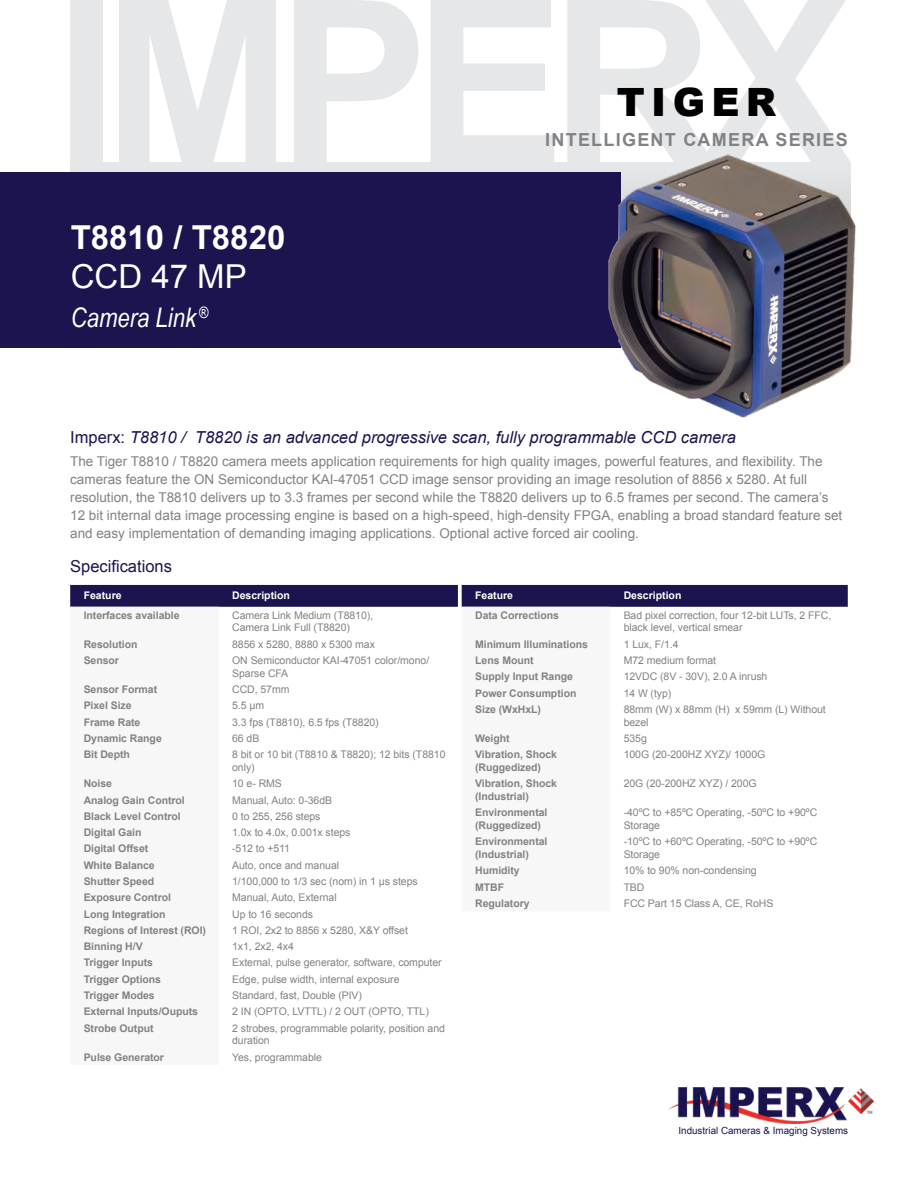
<style>
.page{position:relative;width:918px;height:1188px;background:#fff}
.page>*{position:absolute;margin:0;border:0;box-sizing:border-box;transform-origin:0 0}
.t1{font:900 39px "Arial";letter-spacing:.16em;color:#000}
.t2{font:700 33px "Arial";color:#fff}
.t3{font:33px "Arial";color:#fff}
.t4{font:italic 27px "Arial Narrow";color:#fff}
.t5{font:700 18px "Arial";letter-spacing:.07em;color:#808285}
.t6{font:italic 16.5px "Arial";color:#1b144f}
.t7{font:16.5px "Arial";color:#1b144f}
.t8{font:13.5px/18px "Arial";color:#808285}
.t9{font:10.5px/12.8px "Arial";letter-spacing:-.005em;color:#808285}
.t10{font:700 10.5px/12.8px "Arial";letter-spacing:-.005em;color:#808285}
.t11{font:700 10.5px "Arial";color:#fff}
.t12{font:9.75px "Arial";color:#1b144f}
.s1{font-style:normal}
</style>
<div class="page">
<svg style="left:70px;top:0;width:776px;height:162px;fill:#e6e7e8"></svg>
<img style="left:668px;top:1087px;width:207px;height:38px">
<div style="left:70px;top:162px;width:780px;height:146px;background:#e6e7e8"></div>
<div style="left:0;top:172px;width:621px;height:176px;background:#1b144f"></div>
<div style="left:70px;top:585px;width:778px;height:22px;background:#1b144f"></div>
<img style="left:584px;top:150px;width:272px;height:268px">
<h2 class="t2" style="left:71px;top:215px;width:216px">T8810 / T8820</h2>
<h2 class="t3" style="left:71px;top:255px;width:178px">CCD 47 MP</h2>
<h3 class="t4" style="left:71px;top:299px;width:139px">Camera Link <sup>®</sup></h3>
<h1 class="t1" style="left:617px;top:73px;width:161px">TIGER</h1>
<h3 class="t5" style="left:545px;top:127px;width:304px">INTELLIGENT CAMERA SERIES</h3>
<h3 class="t6" style="left:70px;top:426px;width:667px"><span class="s1">Imperx:</span> T8810 / T8820 is an advanced progressive scan, fully programmable CCD camera</h3>
<p class="t8" style="left:70px;top:453px;width:774px">The Tiger T8810 / T8820 camera meets application requirements for high quality images, powerful features, and flexibility. The cameras feature the ON Semiconductor KAI-47051 CCD image sensor providing an image resolution of 8856 x 5280. At full resolution, the T8810 delivers up to 3.3 frames per second while the T8820 delivers up to 6.5 frames per second. The camera’s 12 bit internal data image processing engine is based on a high-speed, high-density FPGA, enabling a broad standard feature set and easy implementation of demanding imaging applications. Optional active forced air cooling.</p>
<h3 class="t7" style="left:70px;top:555px;width:103px">Specifications</h3>
<p class="t11" style="left:84px;top:589px;width:39px">Feature</p>
<p class="t11" style="left:232px;top:589px;width:59px">Description</p>
<p class="t10" style="left:84px;top:609px;width:97px">Interfaces available</p>
<p class="t9" style="left:232px;top:609px;width:143px">Camera Link Medium (T8810),<br>Camera Link Full (T8820)</p>
<p class="t10" style="left:84px;top:638px;width:55px">Resolution</p>
<p class="t9" style="left:232px;top:638px;width:144px">8856 x 5280, 8880 x 5300 max</p>
<p class="t10" style="left:84px;top:654px;width:37px">Sensor</p>
<p class="t9" style="left:232px;top:654px;width:199px">ON Semiconductor KAI-47051 color/mono/<br>Sparse CFA</p>
<p class="t10" style="left:84px;top:683px;width:75px">Sensor Format</p>
<p class="t9" style="left:232px;top:683px;width:59px">CCD, 57mm</p>
<p class="t10" style="left:84px;top:700px;width:49px">Pixel Size</p>
<p class="t9" style="left:232px;top:699px;width:34px">5.5 μm</p>
<p class="t10" style="left:84px;top:716px;width:58px">Frame Rate</p>
<p class="t9" style="left:232px;top:716px;width:148px">3.3 fps (T8810), 6.5 fps (T8820)</p>
<p class="t10" style="left:84px;top:732px;width:80px">Dynamic Range</p>
<p class="t9" style="left:232px;top:732px;width:29px">66 dB</p>
<p class="t10" style="left:84px;top:748px;width:48px">Bit Depth</p>
<p class="t9" style="left:232px;top:748px;width:215px">8 bit or 10 bit (T8810 &amp; T8820); 12 bits (T8810 only)</p>
<p class="t10" style="left:84px;top:778px;width:30px">Noise</p>
<p class="t9" style="left:232px;top:777px;width:51px">10 e- RMS</p>
<p class="t10" style="left:84px;top:794px;width:103px">Analog Gain Control</p>
<p class="t9" style="left:232px;top:794px;width:101px">Manual, Auto: 0-36dB</p>
<p class="t10" style="left:84px;top:810px;width:99px">Black Level Control</p>
<p class="t9" style="left:232px;top:810px;width:90px">0 to 255, 256 steps</p>
<p class="t10" style="left:84px;top:826px;width:59px">Digital Gain</p>
<p class="t9" style="left:232px;top:826px;width:120px">1.0x to 4.0x, 0.001x steps</p>
<p class="t10" style="left:84px;top:843px;width:66px">Digital Offset</p>
<p class="t9" style="left:232px;top:842px;width:59px">-512 to +511</p>
<p class="t10" style="left:84px;top:859px;width:73px">White Balance</p>
<p class="t9" style="left:232px;top:859px;width:108px">Auto, once and manual</p>
<p class="t10" style="left:84px;top:875px;width:72px">Shutter Speed</p>
<p class="t9" style="left:232px;top:875px;width:187px">1/100,000 to 1/3 sec (nom) in 1 μs steps</p>
<p class="t10" style="left:84px;top:892px;width:89px">Exposure Control</p>
<p class="t9" style="left:232px;top:891px;width:106px">Manual, Auto, External</p>
<p class="t10" style="left:84px;top:908px;width:84px">Long Integration</p>
<p class="t9" style="left:232px;top:908px;width:82px">Up to 16 seconds</p>
<p class="t10" style="left:84px;top:924px;width:124px">Regions of Interest (ROI)</p>
<p class="t9" style="left:232px;top:924px;width:177px">1 ROI, 2x2 to 8856 x 5280, X&amp;Y offset</p>
<p class="t10" style="left:84px;top:940px;width:60px">Binning H/V</p>
<p class="t9" style="left:232px;top:940px;width:63px">1x1, 2x2, 4x4</p>
<p class="t10" style="left:84px;top:957px;width:71px">Trigger Inputs</p>
<p class="t9" style="left:232px;top:956px;width:211px">External, pulse generator, software, computer</p>
<p class="t10" style="left:84px;top:973px;width:79px">Trigger Options</p>
<p class="t9" style="left:232px;top:973px;width:169px">Edge, pulse width, internal exposure</p>
<p class="t10" style="left:84px;top:989px;width:73px">Trigger Modes</p>
<p class="t9" style="left:232px;top:989px;width:131px">Standard, fast, Double (PIV)</p>
<p class="t10" style="left:84px;top:1005px;width:116px">External Inputs/Ouputs</p>
<p class="t9" style="left:232px;top:1005px;width:198px">2 IN (OPTO, LVTTL) / 2 OUT (OPTO, TTL)</p>
<p class="t10" style="left:84px;top:1022px;width:71px">Strobe Output</p>
<p class="t9" style="left:232px;top:1022px;width:214px">2 strobes, programmable polarity, position and duration</p>
<p class="t10" style="left:84px;top:1051px;width:82px">Pulse Generator</p>
<p class="t9" style="left:232px;top:1051px;width:91px">Yes, programmable</p>
<p class="t11" style="left:475px;top:589px;width:39px">Feature</p>
<p class="t11" style="left:624px;top:589px;width:59px">Description</p>
<p class="t10" style="left:475px;top:609px;width:85px">Data Corrections</p>
<p class="t9" style="left:624px;top:609px;width:209px">Bad pixel correction, four 12-bit LUTs, 2 FFC, black level, vertical smear</p>
<p class="t10" style="left:475px;top:638px;width:114px">Minimum Illuminations</p>
<p class="t9" style="left:624px;top:638px;width:56px">1 Lux, F/1.4</p>
<p class="t10" style="left:475px;top:654px;width:60px">Lens Mount</p>
<p class="t9" style="left:624px;top:654px;width:94px">M72 medium format</p>
<p class="t10" style="left:475px;top:671px;width:99px">Supply Input Range</p>
<p class="t9" style="left:624px;top:670px;width:145px">12VDC (8V - 30V), 2.0 A inrush</p>
<p class="t10" style="left:475px;top:687px;width:103px">Power Consumption</p>
<p class="t9" style="left:624px;top:687px;width:49px">14 W (typ)</p>
<p class="t10" style="left:475px;top:703px;width:67px">Size (WxHxL)</p>
<p class="t9" style="left:624px;top:703px;width:204px">88mm (W) x 88mm (H) x 59mm (L) Without bezel</p>
<p class="t10" style="left:475px;top:732px;width:36px">Weight</p>
<p class="t9" style="left:624px;top:732px;width:25px">535g</p>
<p class="t10" style="left:475px;top:748px;width:83px">Vibration, Shock (Ruggedized)</p>
<p class="t9" style="left:624px;top:748px;width:143px">100G (20-200HZ XYZ)/ 1000G</p>
<p class="t10" style="left:475px;top:778px;width:83px">Vibration, Shock (Industrial)</p>
<p class="t9" style="left:624px;top:777px;width:134px">20G (20-200HZ XYZ) / 200G</p>
<p class="t10" style="left:475px;top:807px;width:74px">Environmental (Ruggedized)</p>
<p class="t9" style="left:624px;top:806px;width:195px">-40ºC to +85ºC Operating, -50ºC to +90ºC<br>Storage</p>
<p class="t10" style="left:475px;top:836px;width:74px">Environmental (Industrial)</p>
<p class="t9" style="left:624px;top:835px;width:195px">-10ºC to +60ºC Operating, -50ºC to +90ºC<br>Storage</p>
<p class="t10" style="left:475px;top:865px;width:46px">Humidity</p>
<p class="t9" style="left:624px;top:864px;width:134px">10% to 90% non-condensing</p>
<p class="t10" style="left:475px;top:881px;width:31px">MTBF</p>
<p class="t9" style="left:624px;top:881px;width:22px">TBD</p>
<p class="t10" style="left:475px;top:897px;width:56px">Regulatory</p>
<p class="t9" style="left:624px;top:897px;width:151px">FCC Part 15 Class A, CE, RoHS</p>
<p class="t12" style="left:679px;top:1124px;width:171px">Industrial Cameras &amp; Imaging Systems</p>
</div>
